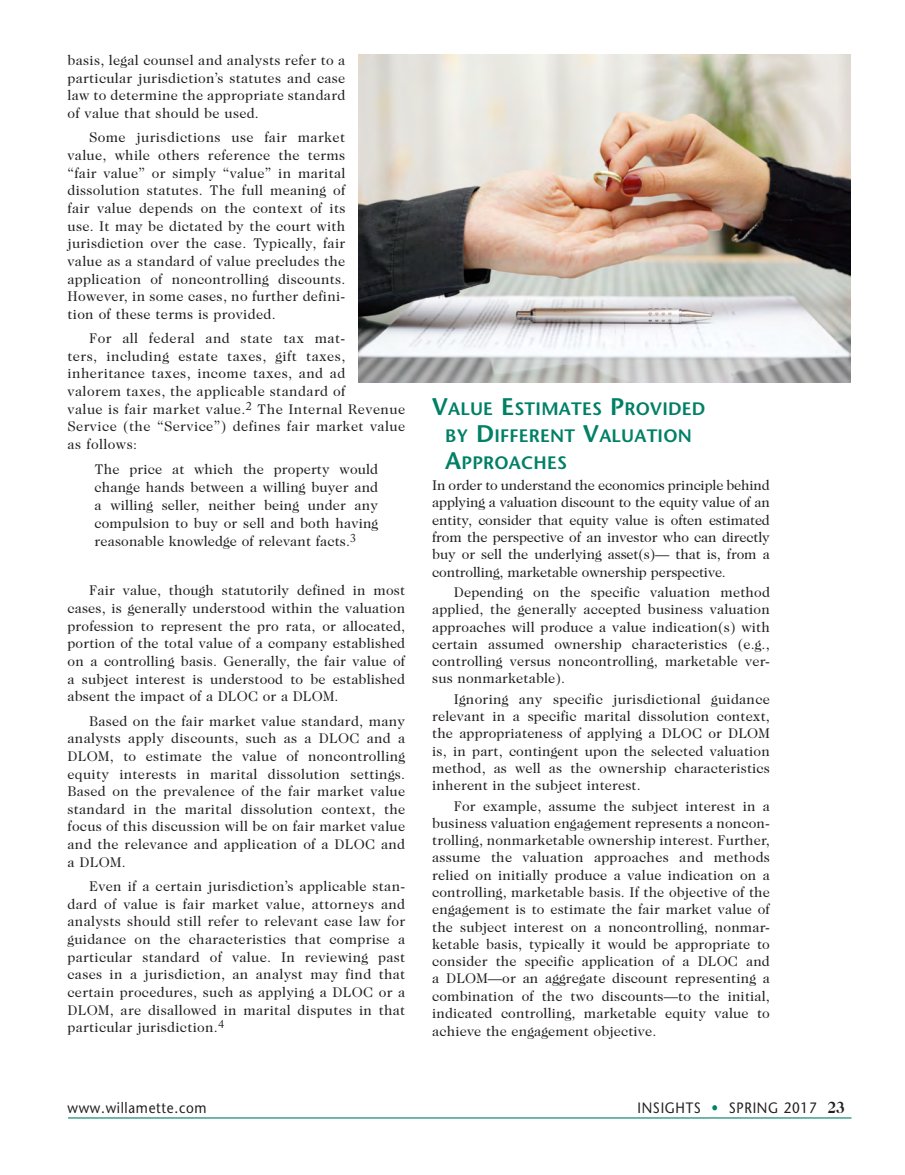
<style>
.page{position:relative;width:905px;height:1175px;background:#fff}
.page>*{position:absolute;margin:0;border:0;box-sizing:border-box;transform-origin:0 0}
.Sub_Heads_Stone{font:600 18px/27px "Stone Sans";letter-spacing:.015em;color:#008066}
.t1{font:15px "Stone Sans";letter-spacing:.05em;color:#231f20;scale:.9 1}
.body{font:14.25px/17.7px "Caslon Two Twenty Four";letter-spacing:.02em;color:#231f20;text-align:justify}
.body__Intro_Paragr{font:14.25px/17.2px "Caslon Two Twenty Four";letter-spacing:-.01em;color:#231f20;text-align:justify}
.Quotation{font:14.25px/18px "Caslon Two Twenty Four";letter-spacing:.01em;color:#231f20;text-align:justify}
.s1{font-size:24px}
.s2{color:#008066}
.s3{font-family:"Caslon Two Twenty Four";font-weight:700;font-size:16.5px}
</style>
<div class="page">
<hr style="left:68px;top:1117px;width:783px;height:1px;background:#008066">
<img style="left:359px;top:54px;width:491px;height:328px">
<p class="body" style="left:68px;top:51px;width:279px">basis, legal counsel and analysts refer to a particular jurisdiction’s statutes and case law to determine the appropriate standard of value that should be used.</p>
<p class="body" style="left:68px;top:129px;width:279px;text-indent:22px">Some jurisdictions use fair market value, while others reference the terms “fair value” or simply “value” in marital dissolution statutes. The full meaning of fair value depends on the context of its use. It may be dictated by the court with jurisdiction over the case. Typically, fair value as a standard of value precludes the application of noncontrolling discounts.<br>However, in some cases, no further defini&shy;tion of these terms is provided.</p>
<p class="body" style="left:67px;top:329px;width:339px;text-align:left;text-indent:22px">For all federal and state tax mat-<br>ters, including estate taxes, gift taxes, inheritance taxes, income taxes, and ad<br>valorem taxes, the applicable standard of<br>value is fair market value.<sup>2</sup> The Internal Revenue Service (the “Service”) defines fair market value as follows:</p>
<p class="Quotation" style="left:95px;top:460px;width:285px">The price at which the property would change hands between a willing buyer and a willing seller, neither being under any compulsion to buy or sell and both having reasonable knowledge of relevant facts.<sup>3</sup></p>
<p class="body" style="left:67px;top:581px;width:339px;text-indent:22px">Fair value, though statutorily defined in most cases, is generally understood within the valuation profession to represent the pro rata, or allocated, portion of the total value of a company established on a controlling basis. Generally, the fair value of a subject interest is understood to be established absent the impact of a DLOC or a DLOM.</p>
<p class="body" style="left:67px;top:712px;width:339px;text-indent:22px">Based on the fair market value standard, many analysts apply discounts, such as a DLOC and a DLOM, to estimate the value of noncontrolling equity interests in marital dissolution settings.<br>Based on the prevalence of the fair market value standard in the marital dissolution context, the focus of this discussion will be on fair market value and the relevance and application of a DLOC and a DLOM.</p>
<p class="body" style="left:67px;top:877px;width:339px;text-indent:22px">Even if a certain jurisdiction’s applicable stan&shy;dard of value is fair market value, attorneys and analysts should still refer to relevant case law for guidance on the characteristics that comprise a particular standard of value. In reviewing past cases in a jurisdiction, an analyst may find that certain procedures, such as applying a DLOC or a DLOM, are disallowed in marital disputes in that particular jurisdiction.<sup>4</sup></p>
<p class="Sub_Heads_Stone" style="left:445px;top:394px;width:262px;text-indent:-13px"><span class="s1">V</span>ALUE <span class="s1">E</span>STIMATES <span class="s1">P</span> ROVIDED<br>BY <span class="s1">D</span> IFF ERENT <span class="s1">V</span>ALUATION<br><span class="s1">A</span>PPROACHES</p>
<p class="body__Intro_Paragr" style="left:432px;top:476px;width:339px">In order to understand the economics principle behind applying a valuation discount to the equity value of an entity, consider that equity value is often estimated from the perspective of an investor who can directly buy or sell the underlying asset(s)— that is, from a controlling, marketable ownership perspective.</p>
<p class="body" style="left:432px;top:583px;width:339px;line-height:17.2px;text-indent:22px">Depending on the specific valuation method applied, the generally accepted business valuation approaches will produce a value indication(s) with certain assumed ownership characteristics (e.g., controlling versus noncontrolling, marketable ver&shy;sus nonmarketable).</p>
<p class="body" style="left:432px;top:690px;width:339px;line-height:17.2px;text-indent:22px">Ignoring any specific jurisdictional guidance relevant in a specific marital dissolution context, the appropriateness of applying a DLOC or DLOM is, in part, contingent upon the selected valuation method, as well as the ownership characteristics inherent in the subject interest.</p>
<p class="body" style="left:432px;top:797px;width:339px;line-height:17.2px;text-indent:22px">For example, assume the subject interest in a business valuation engagement represents a noncon&shy;trolling, nonmarketable ownership interest. Further, assume the valuation approaches and methods relied on initially produce a value indication on a controlling, marketable basis. If the objective of the engagement is to estimate the fair market value of the subject interest on a noncontrolling, nonmar&shy;ketable basis, typically it would be appropriate to consider the specific application of a DLOC and a DLOM—or an aggregate discount representing a combination of the two discounts—to the initial, indicated controlling, marketable equity value to achieve the engagement objective.</p>
<p class="t1" style="left:68px;top:1098px;width:156px">www.willamette. com</p>
<p class="t1" style="left:637px;top:1098px;width:232px">INSIGHTS <span class="s2">•</span> SPRING 2017 <span class="s3">23</span></p>
</div>
